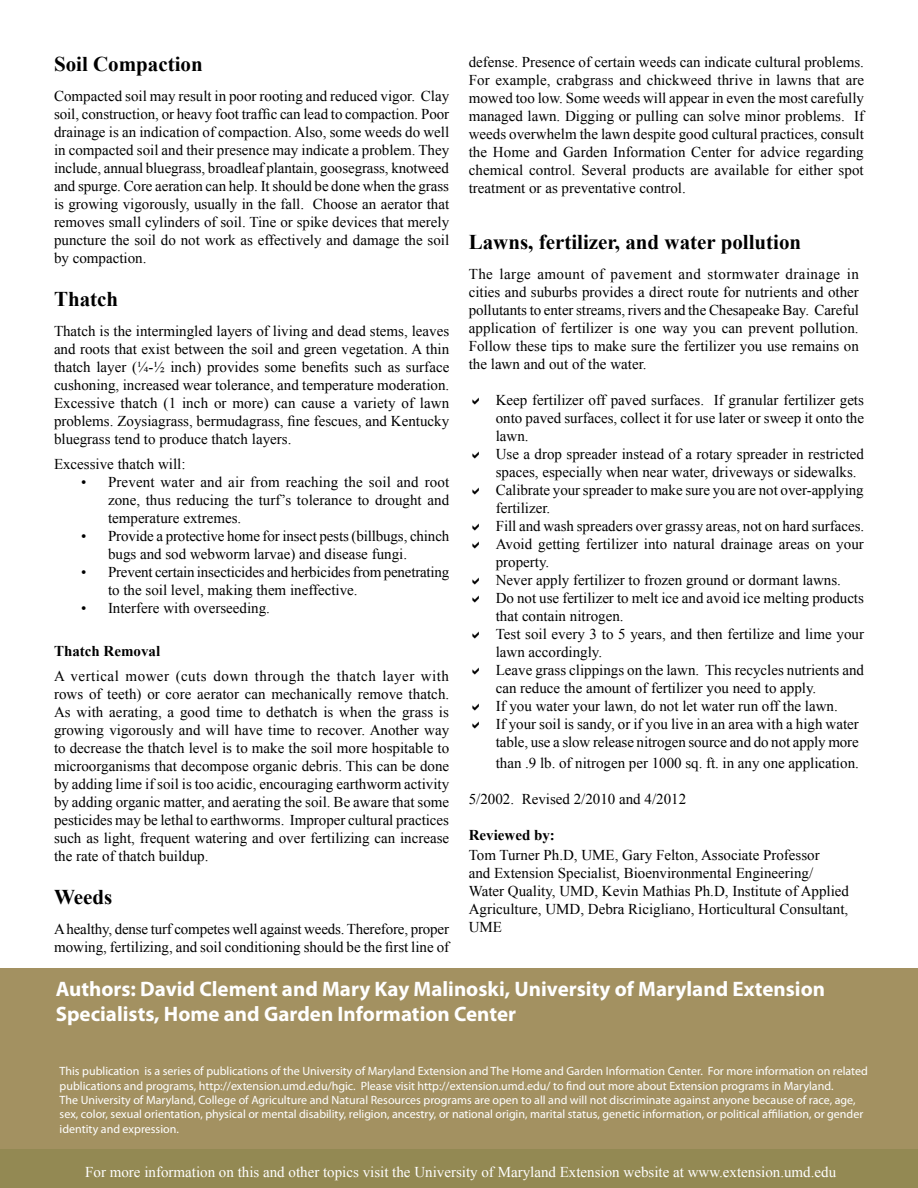
<style>
.page{position:relative;width:918px;height:1188px;background:#fff}
.page>*{position:absolute;margin:0;border:0;box-sizing:border-box;transform-origin:0 0}
.t1{font:700 21px/25.2px "Myriad Pro";color:#fff}
.t2{font:700 21px "Times New Roman";color:#000}
.t3{font:15px/18px "Times New Roman";color:#000;text-align:justify}
.t4{font:15px "Times New Roman";color:#fff}
.t5{font:700 15px "Times New Roman";color:#000}
.t6{font:12px/14.4px "Myriad Pro";color:#fff}
</style>
<div class="page">
<div style="left:1px;top:968px;width:917px;height:186px;background:#a39161"></div>
<div style="left:1px;top:1150px;width:917px;height:38px;background:#938953"></div>
<h1 class="t2" style="left:54px;top:50px;width:150px">Soil Compaction</h1>
<p class="t3" style="left:54px;top:87px;width:397px">Compacted soil may result in poor rooting and reduced vigor. Clay soil, construction, or heavy foot traffic can lead to compaction. Poor drainage is an indication of compaction. Also, some weeds do well in compacted soil and their presence may indicate a problem. They include, annual bluegrass, broadleaf plantain, goosegrass, knotweed and spurge. Core aeration can help. It should be done when the grass is growing vigorously, usually in the fall. Choose an aerator that removes small cylinders of soil. Tine or spike devices that merely puncture the soil do not work as effectively and damage the soil by compaction.</p>
<h1 class="t2" style="left:54px;top:285px;width:66px">Thatch</h1>
<p class="t3" style="left:54px;top:322px;width:397px">Thatch is the intermingled layers of living and dead stems, leaves and roots that exist between the soil and green vegetation. A thin thatch layer (¼-½ inch) provides some benefits such as surface cushoning, increased wear tolerance, and temperature moderation.<br>Excessive thatch (1 inch or more) can cause a variety of lawn problems. Zoysiagrass, bermudagrass, fine fescues, and Kentucky bluegrass tend to produce thatch layers.</p>
<p class="t3" style="left:54px;top:455px;width:133px">Excessive thatch will:</p>
<p class="t3" style="left:108px;top:473px;width:343px;text-indent:-27px">• Prevent water and air from reaching the soil and root zone, thus reducing the turf’s tolerance to drought and temperature extremes.</p>
<p class="t3" style="left:108px;top:527px;width:343px;text-indent:-27px">• Provide a protective home for insect pests (billbugs, chinch bugs and sod webworm larvae) and disease fungi.</p>
<p class="t3" style="left:108px;top:563px;width:343px;text-indent:-27px">• Prevent certain insecticides and herbicides from penetrating to the soil level, making them ineffective.</p>
<p class="t3" style="left:81px;top:599px;width:191px">• Interfere with overseeding.</p>
<p class="t5" style="left:54px;top:641px;width:108px">Thatch Removal</p>
<p class="t3" style="left:54px;top:666px;width:397px">A vertical mower (cuts down through the thatch layer with rows of teeth) or core aerator can mechanically remove thatch.<br>As with aerating, a good time to dethatch is when the grass is growing vigorously and will have time to recover. Another way to decrease the thatch level is to make the soil more hospitable to microorganisms that decompose organic debris. This can be done by adding lime if soil is too acidic, encouraging earthworm activity by adding organic matter, and aerating the soil. Be aware that some pesticides may be lethal to earthworms. Improper cultural practices such as light, frequent watering and over fertilizing can increase the rate of thatch buildup.</p>
<h1 class="t2" style="left:54px;top:882px;width:60px">Weeds</h1>
<p class="t3" style="left:54px;top:920px;width:397px">A healthy, dense turf competes well against weeds. Therefore, proper mowing, fertilizing, and soil conditioning should be the first line of</p>
<p class="t3" style="left:469px;top:53px;width:397px">defense. Presence of certain weeds can indicate cultural problems.<br>For example, crabgrass and chickweed thrive in lawns that are mowed too low. Some weeds will appear in even the most carefully managed lawn. Digging or pulling can solve minor problems. If weeds overwhelm the lawn despite good cultural practices, consult the Home and Garden Information Center for advice regarding chemical control. Several products are available for either spot treatment or as preventative control.</p>
<h1 class="t2" style="left:469px;top:227px;width:334px">Lawns, fertilizer, and water pollution</h1>
<p class="t3" style="left:469px;top:264px;width:392px">The large amount of pavement and stormwater drainage in cities and suburbs provides a direct route for nutrients and other pollutants to enter streams, rivers and the Chesapeake Bay. Careful application of fertilizer is one way you can prevent pollution.<br>Follow these tips to make sure the fertilizer you use remains on the lawn and out of the water.</p>
<p class="t3" style="left:496px;top:390px;width:370px;text-align:left">Keep fertilizer off paved surfaces. If granular fertilizer gets onto paved surfaces, collect it for use later or sweep it onto the lawn.<br>Use a drop spreader instead of a rotary spreader in restricted spaces, especially when near water, driveways or sidewalks.<br>Calibrate your spreader to make sure you are not over-applying fertilizer.<br>Fill and wash spreaders over grassy areas, not on hard surfaces.<br>Avoid getting fertilizer into natural drainage areas on your property.<br>Never apply fertilizer to frozen ground or dormant lawns.<br>Do not use fertilizer to melt ice and avoid ice melting products that contain nitrogen.<br>Test soil every 3 to 5 years, and then fertilize and lime your lawn accordingly.<br>Leave grass clippings on the lawn. This recycles nutrients and can reduce the amount of fertilizer you need to apply.<br>If you water your lawn, do not let water run off the lawn.<br>If your soil is sandy, or if you live in an area with a high water table, use a slow release nitrogen source and do not apply more</p>
<p class="t3" style="left:496px;top:754px;width:365px">than .9 lb. of nitrogen per 1000 sq. ft. in any one application.</p>
<p class="t3" style="left:469px;top:790px;width:219px">5/2002. Revised 2/2010 and 4/2012</p>
<p class="t5" style="left:469px;top:825px;width:88px">Reviewed by:</p>
<p class="t3" style="left:469px;top:845px;width:382px;text-align:left">Tom Turner Ph.D, UME, Gary Felton, Associate Professor<br>and Extension Specialist, Bioenvironmental Engineering/ Water Quality, UMD, Kevin Mathias Ph.D, Institute of Applied Agriculture, UMD, Debra Ricigliano, Horticultural Consultant, UME</p>
<h1 class="t1" style="left:56px;top:975px;width:771px">Authors: David Clement and Mary Kay Malinoski, University of Maryland Extension<br>Specialists, Home and Garden Information Center</h1>
<p class="t6" style="left:60px;top:1064px;width:810px">This publication is a series of publications of the University of Maryland Extension and The Home and Garden Information Center. For more information on related publications and programs, http://extension.umd.edu/hgic. Please visit http://extension.umd.edu/ to find out more about Extension programs in Maryland.<br>The University of Maryland, College of Agriculture and Natural Resources programs are open to all and will not discriminate against anyone because of race, age, sex, color, sexual orientation, physical or mental disability, religion, ancestry, or national origin, marital status, genetic information, or political affiliation, or gender identity and expression.</p>
<p class="t4" style="left:85px;top:1162px;width:752px">For more information on this and other topics visit the University of Maryland Extension website at www.extension.umd.edu</p>
</div>
